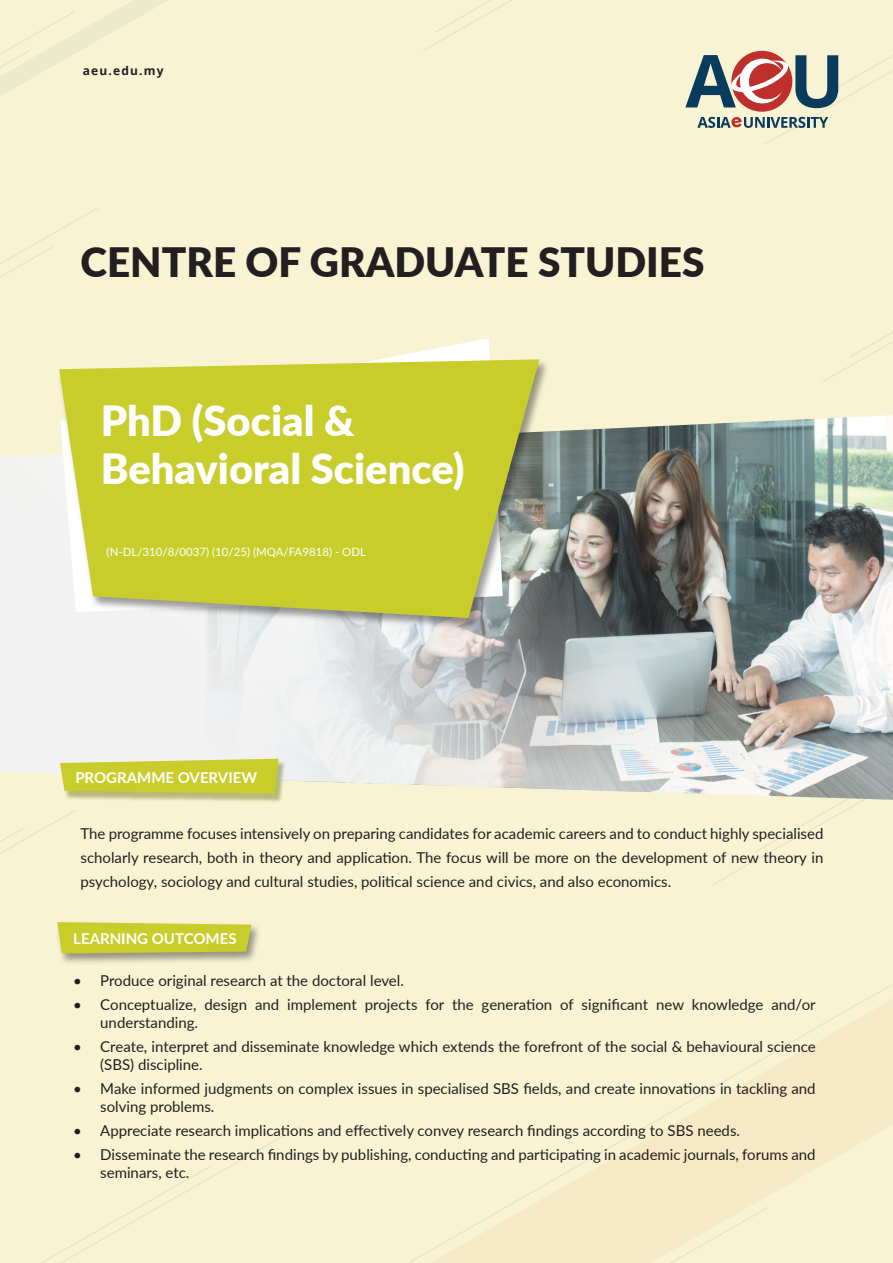
<style>
.page{position:relative;width:893px;height:1263px;background:#f7f3d3}
.page>*{position:absolute;margin:0;border:0;box-sizing:border-box;transform-origin:0 0}
.t1{font:900 41.55px/47.4px "Lato";color:#fff}
.t2{font:900 40.5px "Lato";color:#231f20}
.t3{font:15px/18px "Lato";color:#231f20}
.t4{font:700 15px "Lato";color:#fff}
.t5{font:700 12px "Open Sans";letter-spacing:.1em;color:#231f20}
.t6{font:11.55px "Lato";color:#fff}
</style>
<div class="page">
<svg style="left:408px;top:984px;width:485px;height:279px"></svg>
<svg style="left:569px;top:1205px;width:202px;height:58px"></svg>
<svg style="left:41px;top:1126px;width:260px;height:137px"></svg>
<svg style="left:713px;top:800px;width:151px;height:85px"></svg>
<svg style="left:0;top:810px;width:76px;height:44px"></svg>
<svg style="left:423px;top:0;width:89px;height:51px"></svg>
<svg style="left:823px;top:332px;width:70px;height:50px"></svg>
<svg style="left:0;top:208px;width:97px;height:69px"></svg>
<svg style="left:0;top:0;width:167px;height:96px"></svg>
<img style="left:685px;top:415px;width:208px;height:385px">
<svg style="left:0;top:424px;width:694px;height:369px;background:#c6c8c6"></svg>
<svg style="left:398px;top:338px;width:92px;height:18px"></svg>
<img style="left:54px;top:356px;width:499px;height:277px">
<svg style="left:59px;top:359px;width:480px;height:259px;background:#c8cc44"></svg>
<svg style="left:685px;top:50px;width:208px;height:94px"></svg>
<img style="left:61px;top:924px;width:198px;height:39px">
<svg style="left:57px;top:922px;width:194px;height:31px;background:#cacd37"></svg>
<img style="left:66px;top:760px;width:222px;height:42px">
<svg style="left:60px;top:759px;width:219px;height:34px;background:#cbce3b"></svg>
<p class="t5" style="left:83px;top:62px;width:83px">aeu.edu.my</p>
<h2 class="t2" style="left:81px;top:231px;width:625px">CENTRE OF GRADUATE STUDIES</h2>
<h1 class="t1" style="left:101px;top:396px;width:365px">PhD (Social &amp;<br>Behavioral Science)</h1>
<p class="t6" style="left:107px;top:544px;width:261px">(N-DL/310/8/0037) (10/25) (MQA/FA9818) - ODL</p>
<p class="t4" style="left:75px;top:766px;width:183px">PROGRAMME OVERVIEW</p>
<p class="t3" style="left:81px;top:821px;width:744px;line-height:24px;text-align:justify">The programme focuses intensively on preparing candidates for academic careers and to conduct highly specialised scholarly research, both in theory and application. The focus will be more on the development of new theory in psychology, sociology and cultural studies, political science and civics, and also economics.</p>
<p class="t4" style="left:73px;top:927px;width:165px">LEARNING OUTCOMES</p>
<p class="t3" style="left:73px;top:970px;width:332px">• Produce original research at the doctoral level.</p>
<p class="t3" style="left:100px;top:994px;width:717px;text-indent:-27px">• Conceptualize, design and implement projects for the generation of significant new knowledge and/or understanding.</p>
<p class="t3" style="left:100px;top:1036px;width:717px;text-indent:-27px">• Create, interpret and disseminate knowledge which extends the forefront of the social &amp; behavioural science (SBS) discipline.</p>
<p class="t3" style="left:100px;top:1078px;width:717px;text-indent:-27px">• Make informed judgments on complex issues in specialised SBS fields, and create innovations in tackling and solving problems.</p>
<p class="t3" style="left:73px;top:1120px;width:668px">• Appreciate research implications and effectively convey research findings according to SBS needs.</p>
<p class="t3" style="left:100px;top:1144px;width:717px;text-indent:-27px">• Disseminate the research findings by publishing, conducting and participating in academic journals, forums and seminars, etc.</p>
</div>
